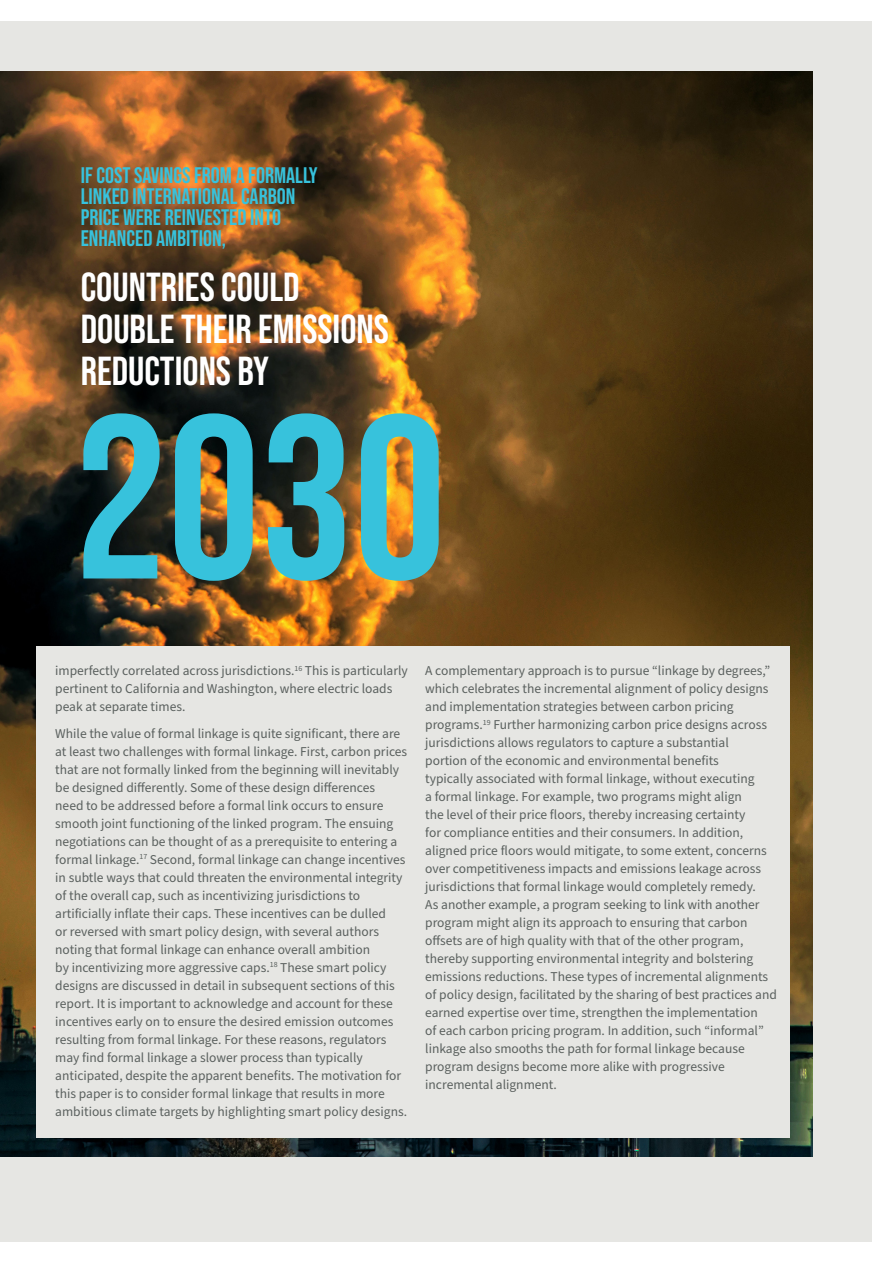
<style>
.page{position:relative;width:893px;height:1263px;background:#fff}
.page>*{position:absolute;margin:0;border:0;box-sizing:border-box;transform-origin:0 0}
._155_Contents_black{font:232.5px "Bebas Neue";color:#37c2dc}
._27_Contents_black_B{font:40.5px/42px "Bebas Neue";color:#fff}
._11_Contents_black_B{font:22.5px/21px "Bebas Neue";color:#37c2dc}
._8_Content_black_Sou{font:13.5px/18px "Source Sans Pro";color:#5a605e}
</style>
<div class="page">
<div style="left:0;top:21px;width:872px;height:1221px;background:#e6e6e3"></div>
<img style="left:0;top:71px;width:812px;height:1086px">
<div style="left:36px;top:646px;width:753px;height:492px;background:#e6e6e3"></div>
<p class="_11_Contents_black_B" style="left:81px;top:164px;width:238px">IF COST SAVINGS FROM A FORMALLY<br>LINKED INTERNATIONAL CARBON<br>PRICE WERE REINVESTED INTO<br>ENHANCED AMBITION,</p>
<p class="_27_Contents_black_B" style="left:81px;top:266px;width:310px">COUNTRIES COULD<br>DOUBLE THEIR EMISSIONS<br>REDUCTIONS BY</p>
<p class="_155_Contents_black" style="left:74px;top:366px;width:373px">2030</p>
<p class="_8_Content_black_Sou" style="left:55px;top:662px;width:354px">imperfectly correlated across jurisdictions.<sup>16</sup> This is particularly pertinent to California and Washington, where electric loads peak at separate times.</p>
<p class="_8_Content_black_Sou" style="left:55px;top:724px;width:353px">While the value of formal linkage is quite significant, there are at least two challenges with formal linkage. First, carbon prices that are not formally linked from the beginning will inevitably be designed differently. Some of these design differences<br>need to be addressed before a formal link occurs to ensure smooth joint functioning of the linked program. The ensuing negotiations can be thought of as a prerequisite to entering a formal linkage.<sup>17</sup> Second, formal linkage can change incentives in subtle ways that could threaten the environmental integrity of the overall cap, such as incentivizing jurisdictions to artificially inflate their caps. These incentives can be dulled<br>or reversed with smart policy design, with several authors noting that formal linkage can enhance overall ambition<br>by incentivizing more aggressive caps.<sup>18</sup> These smart policy designs are discussed in detail in subsequent sections of this report. It is important to acknowledge and account for these incentives early on to ensure the desired emission outcomes resulting from formal linkage. For these reasons, regulators may find formal linkage a slower process than typically anticipated, despite the apparent benefits. The motivation for this paper is to consider formal linkage that results in more ambitious climate targets by highlighting smart policy designs.</p>
<p class="_8_Content_black_Sou" style="left:425px;top:662px;width:353px">A complementary approach is to pursue “linkage by degrees,” which celebrates the incremental alignment of policy designs and implementation strategies between carbon pricing programs.<sup>19</sup> Further harmonizing carbon price designs across jurisdictions allows regulators to capture a substantial<br>portion of the economic and environmental benefits<br>typically associated with formal linkage, without executing<br>a formal linkage. For example, two programs might align<br>the level of their price floors, thereby increasing certainty<br>for compliance entities and their consumers. In addition, aligned price floors would mitigate, to some extent, concerns over competitiveness impacts and emissions leakage across jurisdictions that formal linkage would completely remedy.<br>As another example, a program seeking to link with another program might align its approach to ensuring that carbon offsets are of high quality with that of the other program, thereby supporting environmental integrity and bolstering emissions reductions. These types of incremental alignments of policy design, facilitated by the sharing of best practices and earned expertise over time, strengthen the implementation<br>of each carbon pricing program. In addition, such “informal” linkage also smooths the path for formal linkage because program designs become more alike with progressive incremental alignment.</p>
</div>
